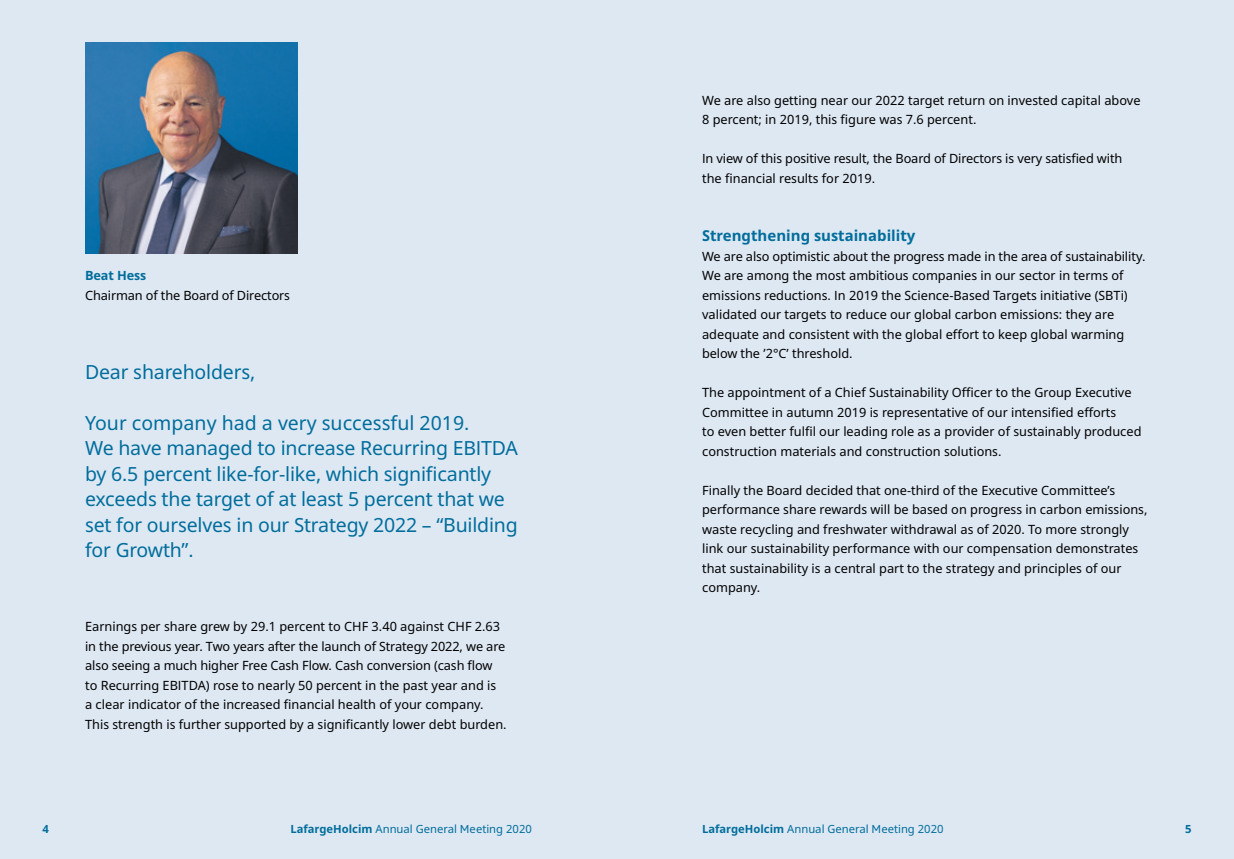
<style>
.page{position:relative;width:1234px;height:859px;background:#fff}
.page>*{position:absolute;margin:0;border:0;box-sizing:border-box;transform-origin:0 0}
.t1{font:19.5px/25.5px "LH Noto Sans";letter-spacing:-.01em;color:#006d9c}
.t2{font:700 15px "LH Noto Sans";color:#006d9c}
.t3{font:12.75px/19.5px "LH Noto Sans";color:#000}
.t4{font:700 12.75px "LH Noto Sans";letter-spacing:-.01em;color:#006d9c}
.t5{font:11.25px "LH Noto Sans";color:#006d9c}
.t6{font:700 11.25px "LH Noto Sans";color:#006d9c}
.s1{font-weight:700}
</style>
<div class="page">
<div style="left:0;top:0;width:1233px;height:859px;background:#dee8f3"></div>
<img style="left:85px;top:43px;width:213px;height:210px">
<p class="t4" style="left:85px;top:267px;width:63px">Beat Hess</p>
<p class="t3" style="left:85px;top:285px;width:206px">Chairman of the Board of Directors</p>
<h1 class="t1" style="left:85px;top:359px;width:172px">Dear shareholders,</h1>
<p class="t1" style="left:85px;top:410px;width:434px">Your company had a very successful 2019.<br>We have managed to increase Recurring EBITDA by 6.5 percent like-for-like, which significantly exceeds the target of at least 5 percent that we set for ourselves in our Strategy 2022 – “Building for Growth”.</p>
<p class="t3" style="left:85px;top:616px;width:423px">Earnings per share grew by 29.1 percent to CHF 3.40 against CHF 2.63 in the previous year. Two years after the launch of Strategy 2022, we are also seeing a much higher Free Cash Flow. Cash conversion (cash flow to Recurring EBITDA) rose to nearly 50 percent in the past year and is a clear indicator of the increased financial health of your company.<br>This strength is further supported by a significantly lower debt burden.</p>
<p class="t3" style="left:702px;top:90px;width:440px">We are also getting near our 2022 target return on invested capital above<br>8 percent; in 2019, this figure was 7.6 percent.</p>
<p class="t3" style="left:702px;top:148px;width:421px">In view of this positive result, the Board of Directors is very satisfied with the financial results for 2019.</p>
<p class="t2" style="left:702px;top:226px;width:215px">Strengthening sustainability</p>
<p class="t3" style="left:702px;top:246px;width:444px">We are also optimistic about the progress made in the area of sustainability.<br>We are among the most ambitious companies in our sector in terms of emissions reductions. In 2019 the Science-Based Targets initiative (SBTi) validated our targets to reduce our global carbon emissions: they are adequate and consistent with the global effort to keep global warming below the ’2°C’ threshold.</p>
<p class="t3" style="left:702px;top:382px;width:441px">The appointment of a Chief Sustainability Officer to the Group Executive Committee in autumn 2019 is representative of our intensified efforts<br>to even better fulfil our leading role as a provider of sustainably produced construction materials and construction solutions.</p>
<p class="t3" style="left:702px;top:480px;width:447px">Finally the Board decided that one-third of the Executive Committee’s performance share rewards will be based on progress in carbon emissions, waste recycling and freshwater withdrawal as of 2020. To more strongly link our sustainability performance with our compensation demonstrates that sustainability is a central part to the strategy and principles of our company.</p>
<p class="t6" style="left:43px;top:822px;width:8px">4</p>
<p class="t5" style="left:290px;top:822px;width:243px"><span class="s1">LafargeHolcim</span> Annual General Meeting 2020</p>
<p class="t5" style="left:702px;top:822px;width:243px"><span class="s1">LafargeHolcim</span> Annual General Meeting 2020</p>
<p class="t6" style="left:1184px;top:822px;width:8px">5</p>
</div>
